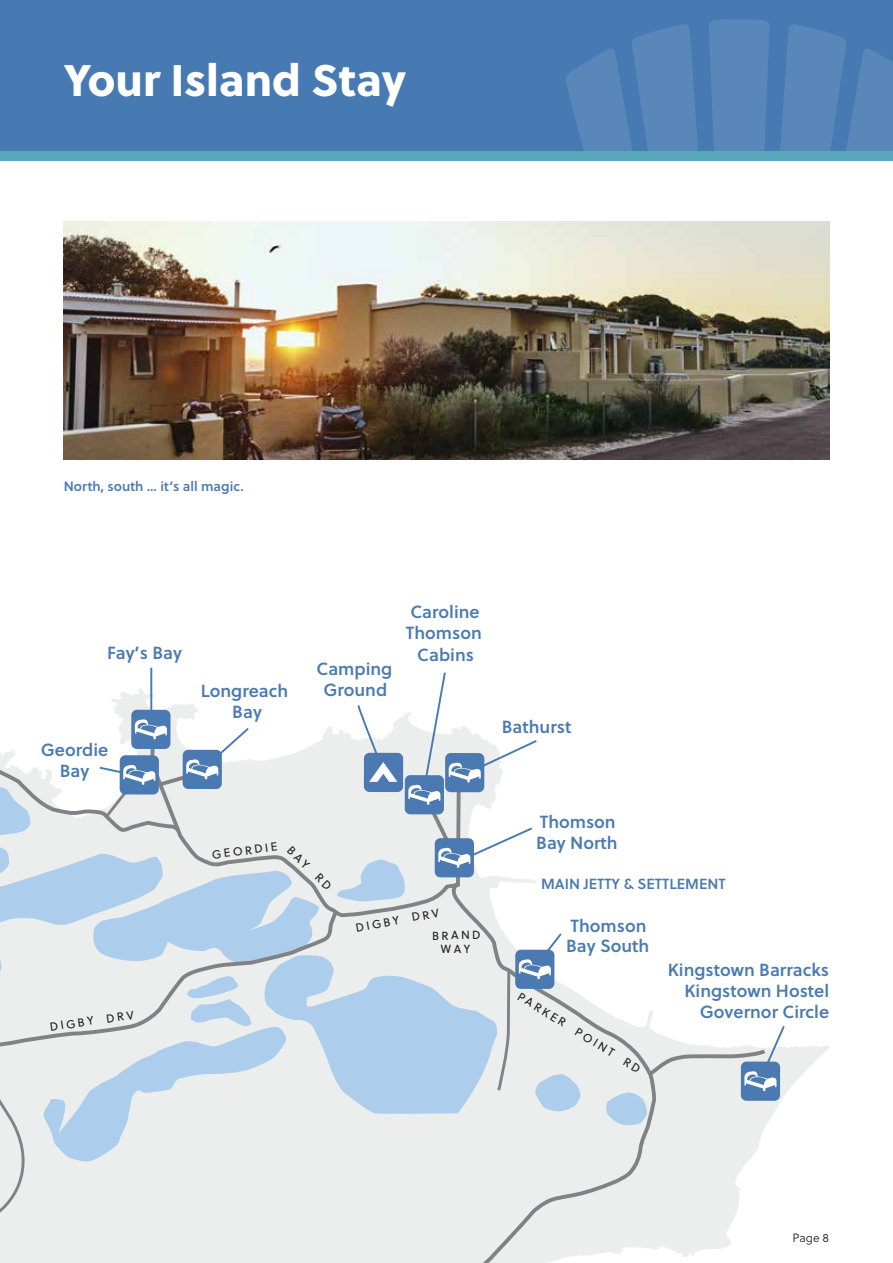
<style>
.page{position:relative;width:893px;height:1263px;background:#fff}
.page>*{position:absolute;margin:0;border:0;box-sizing:border-box;transform-origin:0 0}
.t1{font:44.1px "Soleil Xb";color:#fff}
.t2{font:17.55px/21.3px "Soleil Sb";color:#4a7ab1;text-align:center}
.t3{font:14.7px "Soleil Sb";color:#4a7ab1}
.t4{font:13.5px "Soleil Sb";color:#4a7ab1}
.t5{font:12px "Soleil Lt";color:#231f20}
.t6{font:11.7px/14px "Soleil";letter-spacing:.19em;color:#231f20;text-align:center}
</style>
<div class="page">
<div style="left:0;top:0;width:893px;height:151px;background:#477ab3"></div>
<svg style="left:566px;top:19px;width:327px;height:132px"></svg>
<div style="left:0;top:151px;width:893px;height:10px;background:#57a6ba"></div>
<svg style="left:659px;top:1045px;width:170px;height:212px"></svg>
<svg style="left:581px;top:996px;width:78px;height:259px;background:#eaebeb"></svg>
<hr style="left:150px;top:668px;width:2px;height:51px;background:#4a7ab1">
<svg style="left:606px;top:1024px;width:180px;height:102px"></svg>
<svg style="left:0;top:670px;width:581px;height:593px"></svg>
<img style="left:64px;top:221px;width:765px;height:238px">
<h1 class="t1" style="left:64px;top:46px;width:344px">Your Island Stay</h1>
<p class="t4" style="left:64px;top:476px;width:182px">North, south … it’s all magic.</p>
<p class="t2" style="left:107px;top:641px;width:77px">Fay’s Bay</p>
<p class="t2" style="left:41px;top:738px;width:69px">Geordie<br>Bay</p>
<p class="t2" style="left:201px;top:679px;width:89px">Longreach<br>Bay</p>
<p class="t2" style="left:316px;top:657px;width:77px">Camping<br>Ground</p>
<p class="t2" style="left:406px;top:600px;width:78px">Caroline<br>Thomson<br>Cabins</p>
<p class="t6" style="left:49px;top:1019px;width:86px;rotate:-8deg">DIGBY DRV</p>
<p class="t6" style="left:211px;top:847px;width:67px;rotate:-7deg">GEORDIE</p>
<p class="t6" style="left:294px;top:843px;width:58px;rotate:44deg">BAY RD</p>
<p class="t6" style="left:354px;top:920px;width:86px;rotate:-10deg">DIGBY DRV</p>
<p class="t6" style="left:432px;top:928px;width:50px">BRAND<br>WAY</p>
<p class="t2" style="left:502px;top:715px;width:71px">Bathurst</p>
<p class="t2" style="left:536px;top:810px;width:83px;text-align:left">Thomson<br>Bay North</p>
<p class="t3" style="left:541px;top:872px;width:186px">MAIN JETTY &amp; SETTLEMENT</p>
<p class="t2" style="left:566px;top:915px;width:85px;line-height:19.8px;text-align:left">Thomson<br>Bay South</p>
<p class="t6" style="left:523px;top:988px;width:144px;rotate:32deg">PARKER POINT RD</p>
<p class="t2" style="left:668px;top:958px;width:163px;text-align:right">Kingstown Barracks<br>Kingstown Hostel<br>Governor Circle</p>
<p class="t5" style="left:792px;top:1229px;width:38px">Page 8</p>
</div>
